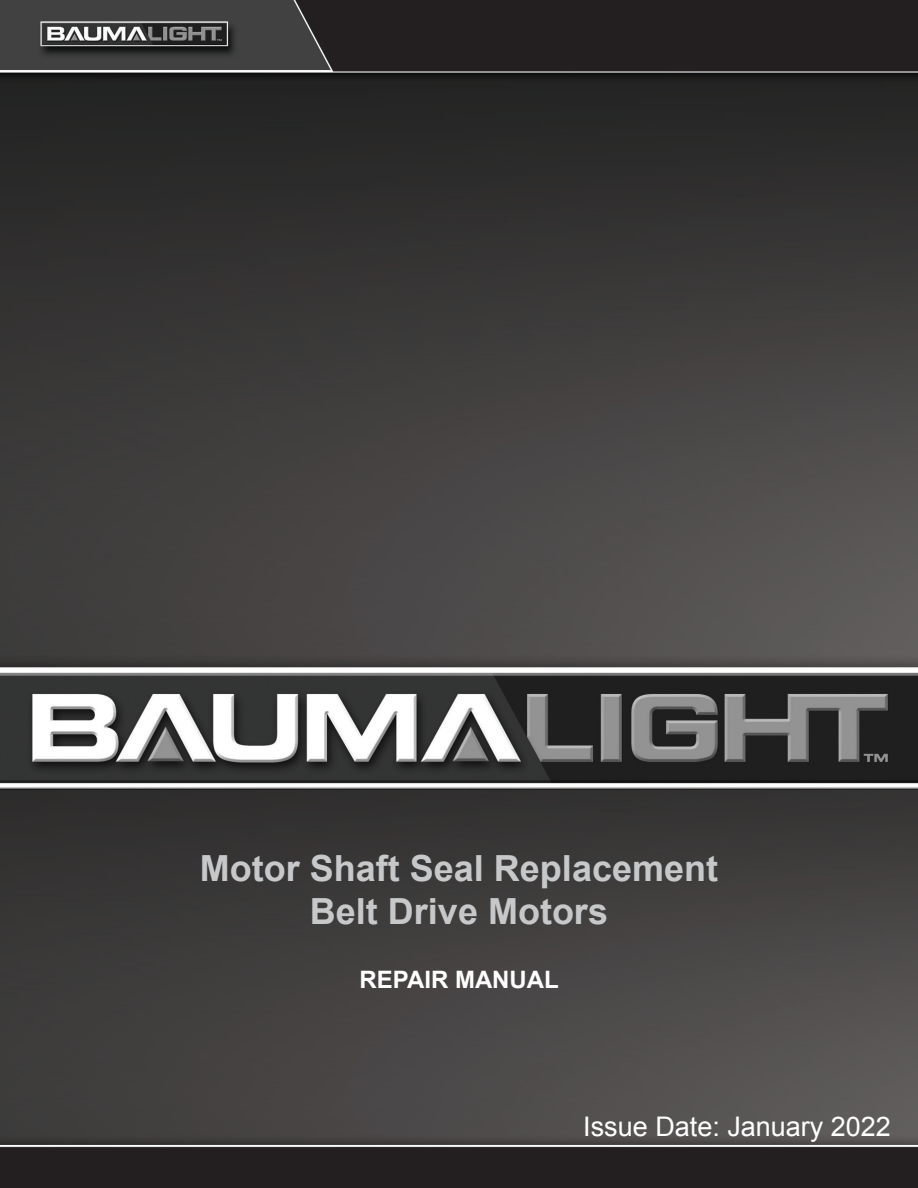
<style>
.page{position:relative;width:918px;height:1188px;background:#fff}
.page>*{position:absolute;margin:0;border:0;box-sizing:border-box;transform-origin:0 0}
.Cover_Title{font:700 36px "Arial";color:#c7c8ca}
.Regular_Text{font:27px "Arial";color:#fff}
.Cover_Subtitle{font:700 24px "Arial";color:#fff}
</style>
<div class="page">
<img style="left:0;top:0;width:918px;height:1188px">
<p class="Cover_Title" style="left:200px;top:843px;width:520px">Motor Shaft Seal Replacement</p>
<p class="Cover_Title" style="left:310px;top:886px;width:300px">Belt Drive Motors</p>
<p class="Cover_Subtitle" style="left:359px;top:963px;width:201px">REPAIR MANUAL</p>
<p class="Regular_Text" style="left:583px;top:1108px;width:309px">Issue Date: January 2022</p>
</div>
